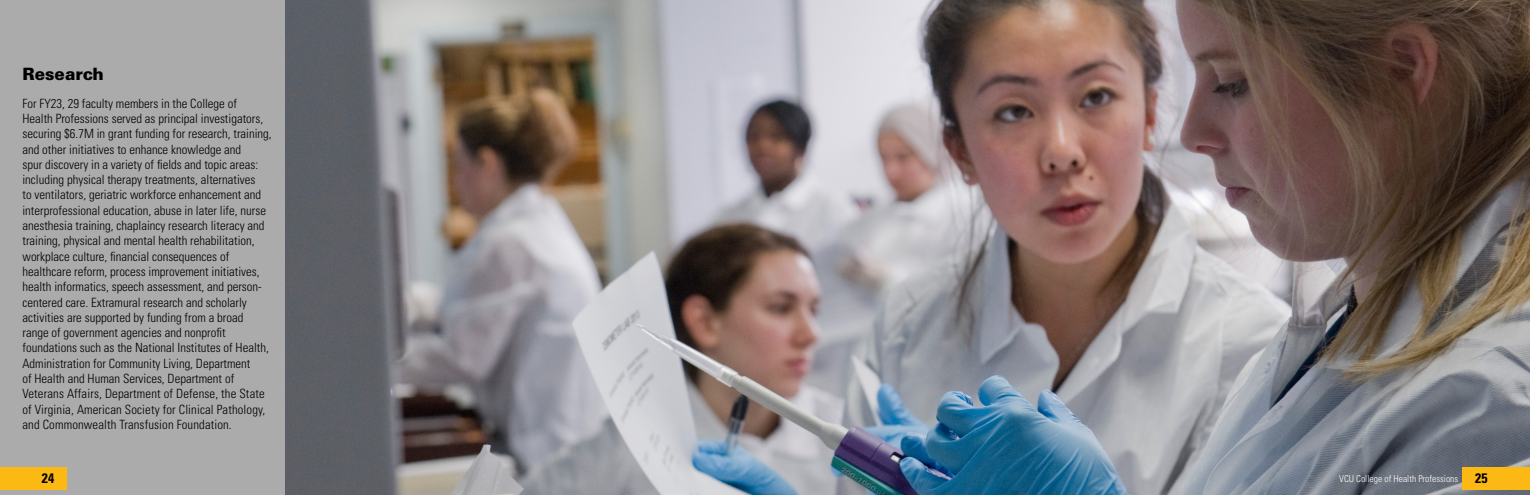
<style>
.page{position:relative;width:1530px;height:495px;background:#fff}
.page>*{position:absolute;margin:0;border:0;box-sizing:border-box;transform-origin:0 0}
.t1{font:900 17px "Univers";color:#000}
.t2{font:700 condensed 13.75px "Univers LT Std";color:#000}
.t3{font:300 condensed 12.75px/15.2px "Univers";color:#000}
.t4{font:300 condensed 9.62px "Univers";color:#fff}
.s1{font-family:"Univers LT Std";font-weight:700;font-size:13.75px;color:#000}
</style>
<div class="page">
<img style="left:285px;top:0;width:1245px;height:495px">
<div style="left:0;top:0;width:285px;height:495px;background:#ababac"></div>
<div style="left:0;top:467px;width:67px;height:22px;background:#fdb913"></div>
<div style="left:1462px;top:467px;width:68px;height:22px;background:#fdb913"></div>
<h1 class="t1" style="left:22px;top:63px;width:83px">Research</h1>
<p class="t3" style="left:22px;top:96px;width:251px">For FY23, 29 faculty members in the College of<br>Health Professions served as principal investigators, securing $6.7M in grant funding for research, training, and other initiatives to enhance knowledge and<br>spur discovery in a variety of fields and topic areas: including physical therapy treatments, alternatives<br>to ventilators, geriatric workforce enhancement and interprofessional education, abuse in later life, nurse anesthesia training, chaplaincy research literacy and training, physical and mental health rehabilitation, workplace culture, financial consequences of healthcare reform, process improvement initiatives, health informatics, speech assessment, and person&shy;centered care. Extramural research and scholarly activities are supported by funding from a broad range of government agencies and nonprofit foundations such as the National Institutes of Health, Administration for Community Living, Department<br>of Health and Human Services, Department of Veterans Affairs, Department of Defense, the State of Virginia, American Society for Clinical Pathology, and Commonwealth Transfusion Foundation.</p>
<p class="t2" style="left:42px;top:470px;width:14px">24</p>
<p class="t4" style="left:1339px;top:473px;width:150px">VCU College of Health Professions <span class="s1">25</span></p>
</div>
